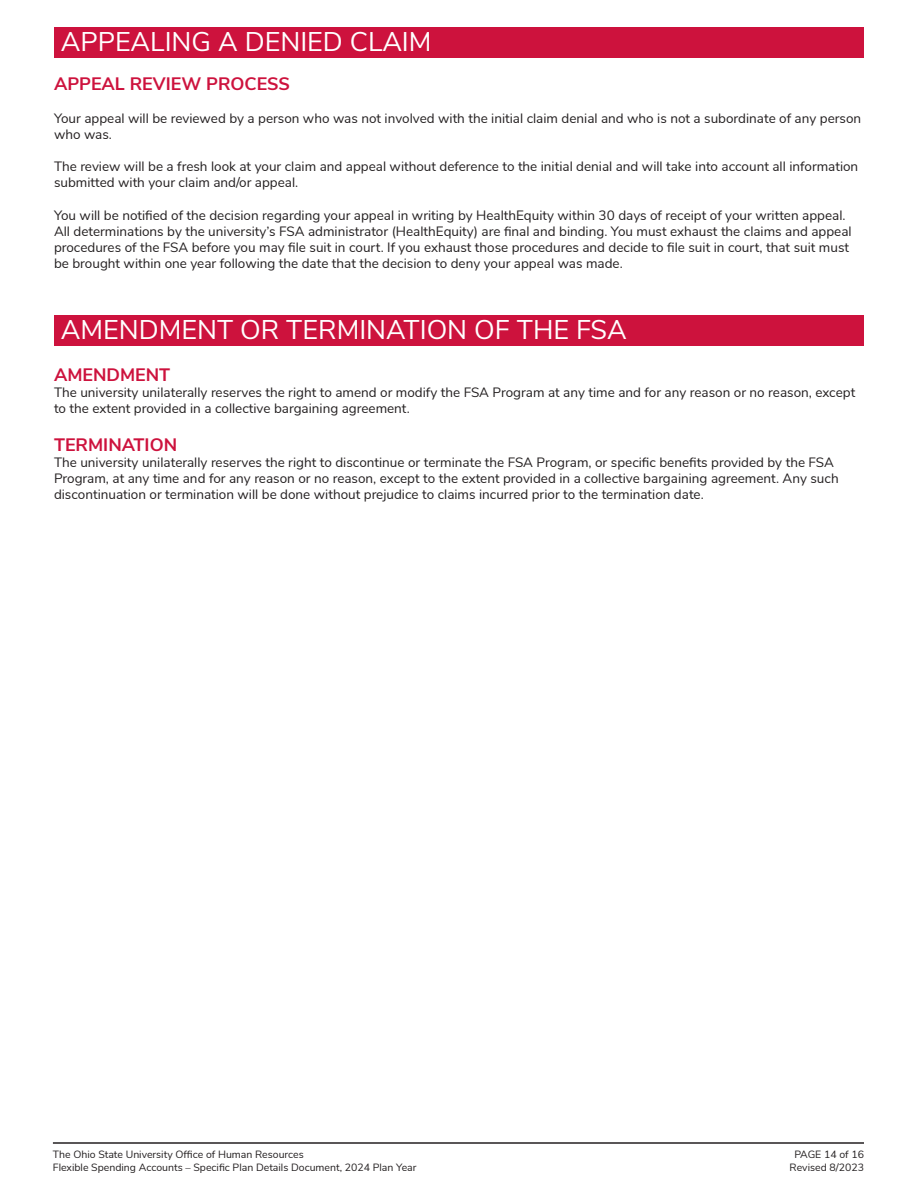
<style>
.page{position:relative;width:918px;height:1188px;background:#fff}
.page>*{position:absolute;margin:0;border:0;box-sizing:border-box;transform-origin:0 0}
.t1{font:27px "Buckeye Sans 2";color:#fff}
.t2{font:700 18px "Buckeye Sans 2";color:#cd123d}
.t3{font:13.5px/16.2px "Buckeye Sans 2";color:#231f20}
.t4{font:10.5px/12.6px "Buckeye Sans 2";color:#231f20}
</style>
<div class="page">
<hr style="left:53px;top:1142px;width:811px;height:2px;background:#231f20">
<div style="left:54px;top:27px;width:810px;height:30px;background:#cd123d"></div>
<div style="left:54px;top:315px;width:810px;height:30px;background:#cd123d"></div>
<h1 class="t1" style="left:61px;top:25px;width:372px">APPEALING A DENIED CLAIM</h1>
<h3 class="t2" style="left:54px;top:73px;width:238px">APPEAL REVIEW PROCESS</h3>
<p class="t3" style="left:54px;top:110px;width:809px">Your appeal will be reviewed by a person who was not involved with the initial claim denial and who is not a subordinate of any person who was.</p>
<p class="t3" style="left:54px;top:158px;width:806px">The review will be a fresh look at your claim and appeal without deference to the initial denial and will take into account all information submitted with your claim and/or appeal.</p>
<p class="t3" style="left:54px;top:207px;width:799px">You will be notified of the decision regarding your appeal in writing by HealthEquity within 30 days of receipt of your written appeal.<br>All determinations by the university’s FSA administrator (HealthEquity) are final and binding. You must exhaust the claims and appeal procedures of the FSA before you may file suit in court. If you exhaust those procedures and decide to file suit in court, that suit must be brought within one year following the date that the decision to deny your appeal was made.</p>
<h2 class="t1" style="left:61px;top:313px;width:568px">AMENDMENT OR TERMINATION OF THE FSA</h2>
<h3 class="t2" style="left:54px;top:363px;width:118px">AMENDMENT</h3>
<p class="t3" style="left:54px;top:384px;width:803px">The university unilaterally reserves the right to amend or modify the FSA Program at any time and for any reason or no reason, except to the extent provided in a collective bargaining agreement.</p>
<h3 class="t2" style="left:54px;top:433px;width:125px">TERMINATION</h3>
<p class="t3" style="left:54px;top:454px;width:786px">The university unilaterally reserves the right to discontinue or terminate the FSA Program, or specific benefits provided by the FSA<br>Program, at any time and for any reason or no reason, except to the extent provided in a collective bargaining agreement. Any such discontinuation or termination will be done without prejudice to claims incurred prior to the termination date.</p>
<p class="t4" style="left:53px;top:1148px;width:365px">The Ohio State University Office of Human Resources<br>Flexible Spending Accounts – Specific Plan Details Document, 2024 Plan Year</p>
<p class="t4" style="left:794px;top:1148px;width:71px">PAGE 14 of 16</p>
<p class="t4" style="left:790px;top:1161px;width:76px">Revised 8/2023</p>
</div>
